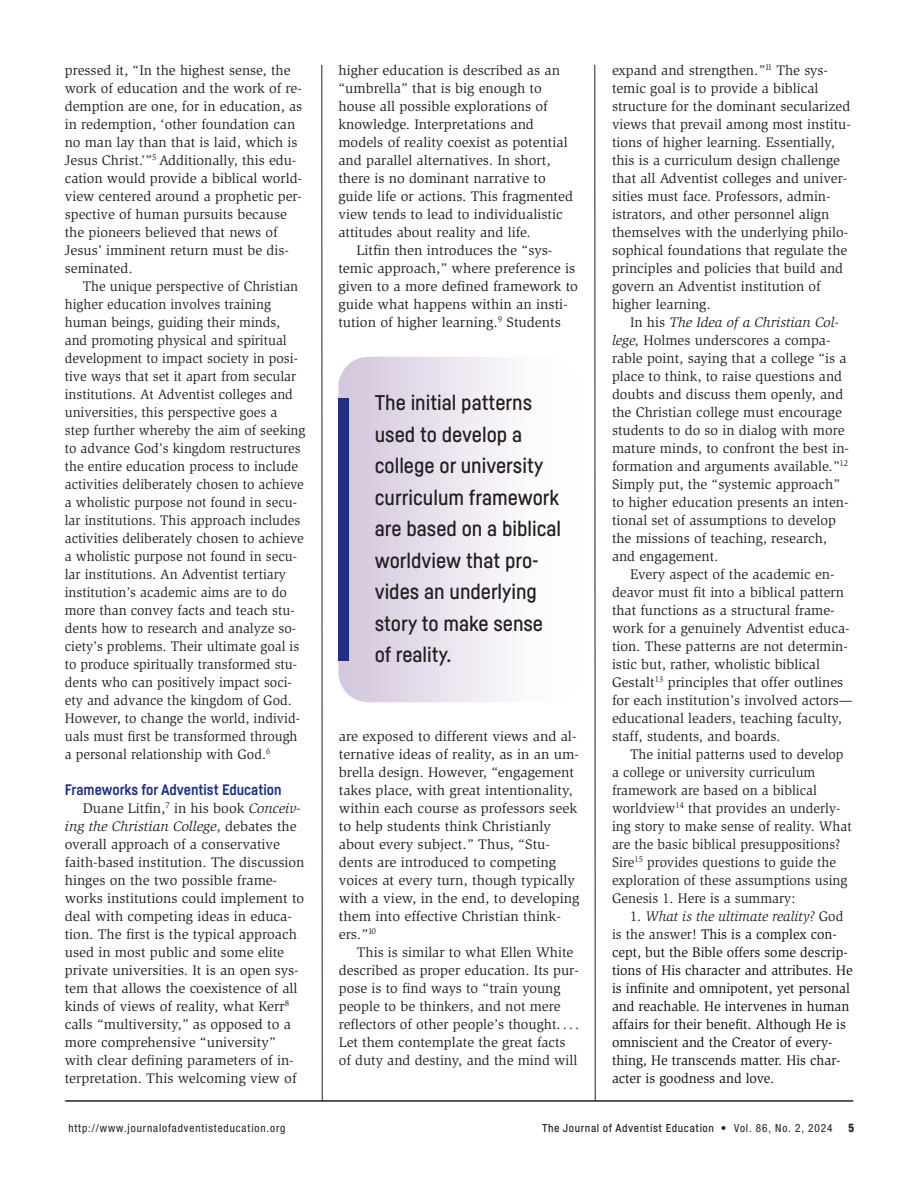
<style>
.page{position:relative;width:918px;height:1188px;background:#fff}
.page>*{position:absolute;margin:0;border:0;box-sizing:border-box;transform-origin:0 0}
.t1{font:500 21px/31.5px "Fabrikat";color:#231f20}
.t2{font:700 15px "Fabrikat";color:#202e84}
.t3{font:14.25px/18px "Slimbach Std";color:#231f20}
.t4{font:14.25px/18px "Slimbach Std";color:#0e0b0c}
.t5{font:500 11.25px "Fabrikat";letter-spacing:.05em;color:#231f20}
.t6{font:condensed 11.25px "Helvetica Neue";letter-spacing:.08em;color:#231f20}
.t7{font:900 condensed 11.25px "Helvetica";color:#231f20}
.s1{font-style:italic}
.s2{color:#231f20}
.s3{font-style:italic;color:#231f20}
.s4{font-family:"Helvetica Neue";font-weight:400;font-stretch:condensed}
</style>
<div class="page">
<hr style="left:321px;top:65px;width:2px;height:1036px;background:#231f20">
<hr style="left:594px;top:65px;width:2px;height:1036px;background:#231f20">
<hr style="left:65px;top:1101px;width:788px;height:1px;background:#231f20">
<div style="left:338px;top:357px;width:243px;height:345px;background:linear-gradient(to right,#d1c5dc,#fff)"></div>
<div style="left:338px;top:398px;width:10px;height:263px;background:#202e84"></div>
<p class="t3" style="left:612px;top:63px;width:240px">expand and strengthen.”<sup>11</sup> The sys&shy;temic goal is to provide a biblical structure for the dominant secularized views that prevail among most institu&shy;tions of higher learning. Essentially, this is a curriculum design challenge that all Adventist colleges and univer&shy;sities must face. Professors, admin&shy;istrators, and other personnel align themselves with the underlying philo&shy;sophical foundations that regulate the principles and policies that build and govern an Adventist institution of higher learning.</p>
<p class="t3" style="left:612px;top:315px;width:239px;text-indent:18px">In his <span class="s1">The Idea of a Christian Col&shy;lege,</span> Holmes underscores a compa&shy;rable point, saying that a college “is a place to think, to raise questions and doubts and discuss them openly, and the Christian college must encourage students to do so in dialog with more mature minds, to confront the best in&shy;formation and arguments available.”<sup>12<br></sup>Simply put, the “systemic approach” to higher education presents an inten&shy;tional set of assumptions to develop the missions of teaching, research, and engagement.</p>
<p class="t3" style="left:612px;top:567px;width:242px;text-indent:18px">Every aspect of the academic en&shy;deavor must fit into a biblical pattern that functions as a structural frame&shy;work for a genuinely Adventist educa&shy;tion. These patterns are not determin&shy;istic but, rather, wholistic biblical Gestalt<sup>13</sup> principles that offer outlines for each institution’s involved actors— educational leaders, teaching faculty, staff, students, and boards.</p>
<p class="t3" style="left:612px;top:747px;width:241px;text-indent:18px">The initial patterns used to develop a college or university curriculum framework are based on a biblical worldview<sup>14</sup> that provides an underly&shy;ing story to make sense of reality. What are the basic biblical presuppositions?<br>Sire<sup>15</sup> provides questions to guide the exploration of these assumptions using Genesis 1. Here is a summary:</p>
<p class="t4" style="left:612px;top:909px;width:242px;text-indent:18px"><span class="s2">1.</span> <span class="s3">What is the ultimate reality?</span> <span class="s2">God is the answer!</span> This is a complex con&shy;cept, but the Bible offers some descrip&shy;tions of His character and attributes. He is infinite and omnipotent, yet personal and reachable. He intervenes in human affairs for their benefit. Although He is omniscient and the Creator of every&shy;thing, He transcends matter. His char&shy;acter is goodness and love.</p>
<p class="t3" style="left:65px;top:63px;width:239px">pressed it, “In the highest sense, the work of education and the work of re&shy;demption are one, for in education, as in redemption, ‘other foundation can no man lay than that is laid, which is Jesus Christ.’”<sup>5</sup> Additionally, this edu&shy;cation would provide a biblical world&shy;view centered around a prophetic per&shy;spective of human pursuits because the pioneers believed that news of Jesus’ imminent return must be dis&shy;seminated.</p>
<p class="t3" style="left:65px;top:279px;width:242px;text-indent:18px">The unique perspective of Christian higher education involves training human beings, guiding their minds, and promoting physical and spiritual development to impact society in posi&shy;tive ways that set it apart from secular institutions. At Adventist colleges and universities, this perspective goes a step further whereby the aim of seeking to advance God’s kingdom restructures the entire education process to include activities deliberately chosen to achieve a wholistic purpose not found in secu&shy;lar institutions. This approach includes activities deliberately chosen to achieve a wholistic purpose not found in secu&shy;lar institutions. An Adventist tertiary institution’s academic aims are to do more than convey facts and teach stu&shy;dents how to research and analyze so&shy;ciety’s problems. Their ultimate goal is to produce spiritually transformed stu&shy;dents who can positively impact soci&shy;ety and advance the kingdom of God.<br>However, to change the world, individ&shy;uals must first be transformed through a personal relationship with God.<sup>6</sup></p>
<p class="t2" style="left:65px;top:784px;width:218px">Frameworks for Adventist Education</p>
<p class="t3" style="left:65px;top:801px;width:241px;text-indent:18px">Duane Litfin,<sup>7</sup> in his book <span class="s1">Conceiv&shy;ing the Christian College</span>, debates the overall approach of a conservative faith-based institution. The discussion hinges on the two possible frame&shy;works institutions could implement to deal with competing ideas in educa&shy;tion. The first is the typical approach used in most public and some elite private universities. It is an open sys&shy;tem that allows the coexistence of all kinds of views of reality, what Kerr<sup>8 </sup>calls “multiversity,” as opposed to a more comprehensive “university” with clear defining parameters of in&shy;terpretation. This welcoming view of</p>
<p class="t6" style="left:68px;top:1124px;width:219px">http://www.journalofadventisteducation.org</p>
<p class="t5" style="left:542px;top:1124px;width:292px">The Journal of Adventist Education <span class="s4">• Vol. 86, No. 2, 2024</span></p>
<p class="t7" style="left:849px;top:1123px;width:7px">5</p>
<p class="t3" style="left:338px;top:63px;width:236px">higher education is described as an “umbrella” that is big enough to house all possible explorations of knowledge. Interpretations and models of reality coexist as potential and parallel alternatives. In short, there is no dominant narrative to guide life or actions. This fragmented view tends to lead to individualistic attitudes about reality and life.</p>
<p class="t3" style="left:338px;top:243px;width:241px;text-indent:18px">Litfin then introduces the “sys&shy;temic approach,” where preference is given to a more defined framework to guide what happens within an insti&shy;tution of higher learning.<sup>9</sup> Students</p>
<p class="t1" style="left:375px;top:389px;width:188px">The initial patterns used to develop a college or university curriculum framework are based on a biblical worldview that pro - vides an under lying story to make sense of reality.</p>
<p class="t3" style="left:339px;top:728px;width:242px">are exposed to different views and al&shy;ternative ideas of reality, as in an um&shy;brella design. However, “engagement takes place, with great intentionality, within each course as professors seek to help students think Christianly about every subject.” Thus, “Stu&shy;dents are introduced to competing voices at every turn, though typically with a view, in the end, to developing them into effective Christian think - ers.”<sup>10</sup></p>
<p class="t3" style="left:339px;top:944px;width:242px;text-indent:18px">This is similar to what Ellen White described as proper education. Its pur&shy;pose is to find ways to “train young people to be thinkers, and not mere reflectors of other people’s thought. . . .<br>Let them contemplate the great facts of duty and destiny, and the mind will</p>
</div>
